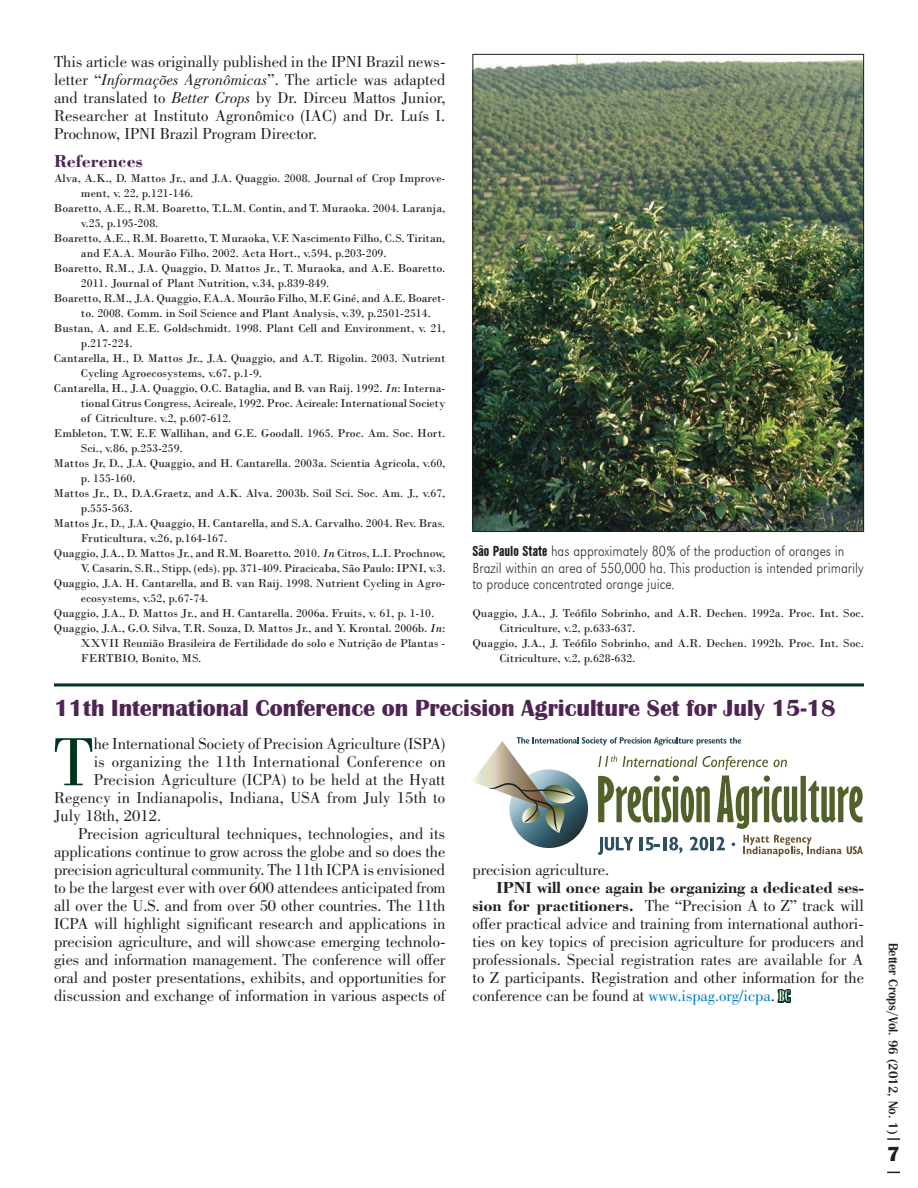
<style>
.page{position:relative;width:918px;height:1188px;background:#fff}
.page>*{position:absolute;margin:0;border:0;box-sizing:border-box;transform-origin:0 0}
.Body_text{font:70.35px "Bodoni";color:#00361c}
.Headline{font:700 24px "Britannic T";color:#4e2552}
.t1{font:700 21px "Britannic T";color:#231f20}
.Subhead_1{font:700 18px "Bodoni";color:#4e2552}
.Body_text-2{font:16.5px/18px "Bodoni";color:#231f20;text-align:justify}
.Author_info{font:16.5px/18px "Bodoni";color:#231f20;text-align:justify}
.Body_text-3{font:16.5px "Bodoni";letter-spacing:.02em;color:#231f20}
.Photo_caption{font:15px/16.5px "URW Grotesk T Ext Lig Ext Nar";color:#231f20}
.t2{font:500 13.5px "Britannic T";color:#231f20}
.References{font:12px/15px "Bodoni";color:#231f20}
.s1{font-style:italic}
.s2{font-family:"URW Grotesk T Bol Con"}
.s3{font-weight:700}
.s4{color:#007cc2}
.s5{font-family:"Bodoni MT Condensed";color:#fff}
</style>
<div class="page">
<svg style="left:887px;top:1138px;width:13px;height:2px"></svg>
<svg style="left:887px;top:1172px;width:13px;height:1px"></svg>
<img style="left:474px;top:56px;width:388px;height:474px">
<hr style="left:54px;top:683px;width:810px;height:3px;background:#00361c">
<svg style="left:472px;top:737px;width:391px;height:120px"></svg>
<svg style="left:777px;top:989px;width:14px;height:14px"></svg>
<p class="Author_info" style="left:54px;top:52px;width:393px">This article was originally published in the IPNI Brazil news&shy;letter “<span class="s1">Informações Agronômicas</span>”. The article was adapted and translated to <span class="s1">Better Crops</span> by Dr. Dirceu Mattos Junior, Researcher at Instituto Agronômico (IAC) and Dr. Luís I.<br>Prochnow, IPNI Brazil Program Director.</p>
<p class="Subhead_1" style="left:54px;top:150px;width:90px">References</p>
<p class="References" style="left:81px;top:171px;width:366px;text-indent:-27px">Alva, A.K., D. Mattos Jr., and J.A. Quaggio. 2008. Journal of Crop Improve&shy;ment, v. 22, p.121-146.</p>
<p class="References" style="left:81px;top:201px;width:366px;text-indent:-27px">Boaretto, A.E., R.M. Boaretto, T.L.M. Contin, and T. Muraoka. 2004. Laranja, v.25, p.195-208.</p>
<p class="References" style="left:81px;top:231px;width:366px;text-indent:-27px">Boaretto, A.E., R.M. Boaretto, T. Muraoka, V.F. Nascimento Filho, C.S. Tiritan, and F.A.A. Mourão Filho. 2002. Acta Hort., v.594, p.203-209.</p>
<p class="References" style="left:81px;top:261px;width:366px;text-indent:-27px">Boaretto, R.M., J.A. Quaggio, D. Mattos Jr., T. Muraoka, and A.E. Boaretto.<br>2011. Journal of Plant Nutrition, v.34, p.839-849.</p>
<p class="References" style="left:81px;top:291px;width:366px;text-indent:-27px">Boaretto, R.M., J.A. Quaggio, F.A.A. Mourão Filho, M.F. Giné, and A.E. Boaret&shy;to. 2008. Comm. in Soil Science and Plant Analysis, v.39, p.2501-2514.</p>
<p class="References" style="left:81px;top:321px;width:366px;text-indent:-27px">Bustan, A. and E.E. Goldschmidt. 1998. Plant Cell and Environment, v. 21, p.217-224.</p>
<p class="References" style="left:81px;top:351px;width:366px;text-indent:-27px">Cantarella, H., D. Mattos Jr., J.A. Quaggio, and A.T. Rigolin. 2003. Nutrient<br>Cycling Agroecosystems, v.67, p.1-9.</p>
<p class="References" style="left:81px;top:381px;width:366px;text-align:justify;text-indent:-27px">Cantarella, H., J.A. Quaggio, O.C. Bataglia, and B. van Raij. 1992. <span class="s1">In</span>: Interna&shy;tional Citrus Congress, Acireale, 1992. Proc. Acireale: International Society of Citriculture. v.2, p.607-612.</p>
<p class="References" style="left:81px;top:426px;width:366px;text-indent:-27px">Embleton, T.W, E.F. Wallihan, and G.E. Goodall. 1965. Proc. Am. Soc. Hort.<br>Sci., v.86, p.253-259.</p>
<p class="References" style="left:81px;top:456px;width:366px;text-indent:-27px">Mattos Jr, D., J.A. Quaggio, and H. Cantarella. 2003a. Scientia Agricola, v.60, p. 155-160.</p>
<p class="References" style="left:81px;top:486px;width:366px;text-indent:-27px">Mattos Jr., D., D.A.Graetz, and A.K. Alva. 2003b. Soil Sci. Soc. Am. J., v.67, p.555-563.</p>
<p class="References" style="left:81px;top:516px;width:366px;text-indent:-27px">Mattos Jr., D., J.A. Quaggio, H. Cantarella, and S.A. Carvalho. 2004. Rev. Bras.<br>Fruticultura, v.26, p.164-167.</p>
<p class="References" style="left:54px;top:546px;width:393px;text-align:right">Quaggio, J.A., D. Mattos Jr., and R.M. Boaretto. 2010. <span class="s1">In</span> Citros, L.I. Prochnow,<br>V. Casarin, S.R., Stipp, (eds). pp. 371-409. Piracicaba, São Paulo: IPNI, v.3.</p>
<p class="References" style="left:81px;top:576px;width:366px;text-indent:-27px">Quaggio, J.A. H. Cantarella, and B. van Raij. 1998. Nutrient Cycling in Agro&shy;ecosystems, v.52, p.67-74.</p>
<p class="References" style="left:54px;top:606px;width:382px">Quaggio, J.A., D. Mattos Jr., and H. Cantarella. 2006a. Fruits, v. 61, p. 1-10.</p>
<p class="References" style="left:81px;top:621px;width:366px;text-align:justify;text-indent:-27px">Quaggio, J.A., G.O. Silva, T.R. Souza, D. Mattos Jr., and Y. Krontal. 2006b. <span class="s1">In</span>:<br>XXVII Reunião Brasileira de Fertilidade do solo e Nutrição de Plantas - FERTBIO, Bonito, MS.</p>
<p class="Photo_caption" style="left:472px;top:543px;width:393px"><span class="s2">São Paulo State</span> has approximately 80% of the production of oranges in<br>Brazil within an area of 550,000 ha. This production is intended primarily to produce concentrated orange juice.</p>
<p class="References" style="left:500px;top:606px;width:366px;text-indent:-27px">Quaggio, J.A., J. Teófilo Sobrinho, and A.R. Dechen. 1992a. Proc. Int. Soc.<br>Citriculture, v.2, p.633-637.</p>
<p class="References" style="left:500px;top:636px;width:366px;text-indent:-27px">Quaggio, J.A., J. Teófilo Sobrinho, and A.R. Dechen. 1992b. Proc. Int. Soc.<br>Citriculture, v.2, p.628-632.</p>
<p class="Headline" style="left:54px;top:694px;width:783px">11th International Conference on Precision Agriculture Set for July 15-18</p>
<p class="Body_text" style="left:54px;top:723px;width:41px">T</p>
<p class="Body_text-2" style="left:94px;top:735px;width:353px">he International Society of Precision Agriculture (ISPA)</p>
<p class="Body_text-3" style="left:94px;top:753px;width:353px">is organizing the 11th International Conference on</p>
<p class="Body_text-2" style="left:94px;top:771px;width:353px">Precision Agriculture (ICPA) to be held at the Hyatt</p>
<p class="Body_text-2" style="left:54px;top:789px;width:393px">Regency in Indianapolis, Indiana, USA from July 15th to</p>
<p class="Body_text-2" style="left:54px;top:807px;width:109px">July 18th, 2012.</p>
<p class="Body_text-2" style="left:54px;top:825px;width:393px;text-indent:24px">Precision agricultural techniques, technologies, and its applications continue to grow across the globe and so does the precision agricultural community. The 11th ICPA is envisioned to be the largest ever with over 600 attendees anticipated from all over the U.S. and from over 50 other countries. The 11th ICPA will highlight significant research and applications in precision agriculture, and will showcase emerging technolo&shy;gies and information management. The conference will offer oral and poster presentations, exhibits, and opportunities for discussion and exchange of information in various aspects of</p>
<p class="Body_text-2" style="left:472px;top:861px;width:138px">precision agriculture.</p>
<p class="Body_text-2" style="left:473px;top:879px;width:393px;text-indent:24px"><span class="s3">IPNI will once again be organizing a dedicated ses&shy;sion for practitioners.</span> The “Precision A to Z” track will offer practical advice and training from international authori&shy;ties on key topics of precision agriculture for producers and professionals. Special registration rates are available for A to Z participants. Registration and other information for the conference can be found at <span class="s4">www.ispag.org/icpa</span>. <span class="s5">BC</span></p>
<p class="t2" style="left:901px;top:943px;width:193px;rotate:90deg">Better Crops/Vol. 96 (2012, No. 1)</p>
<h3 class="t1" style="left:887px;top:1142px;width:14px">7</h3>
</div>
